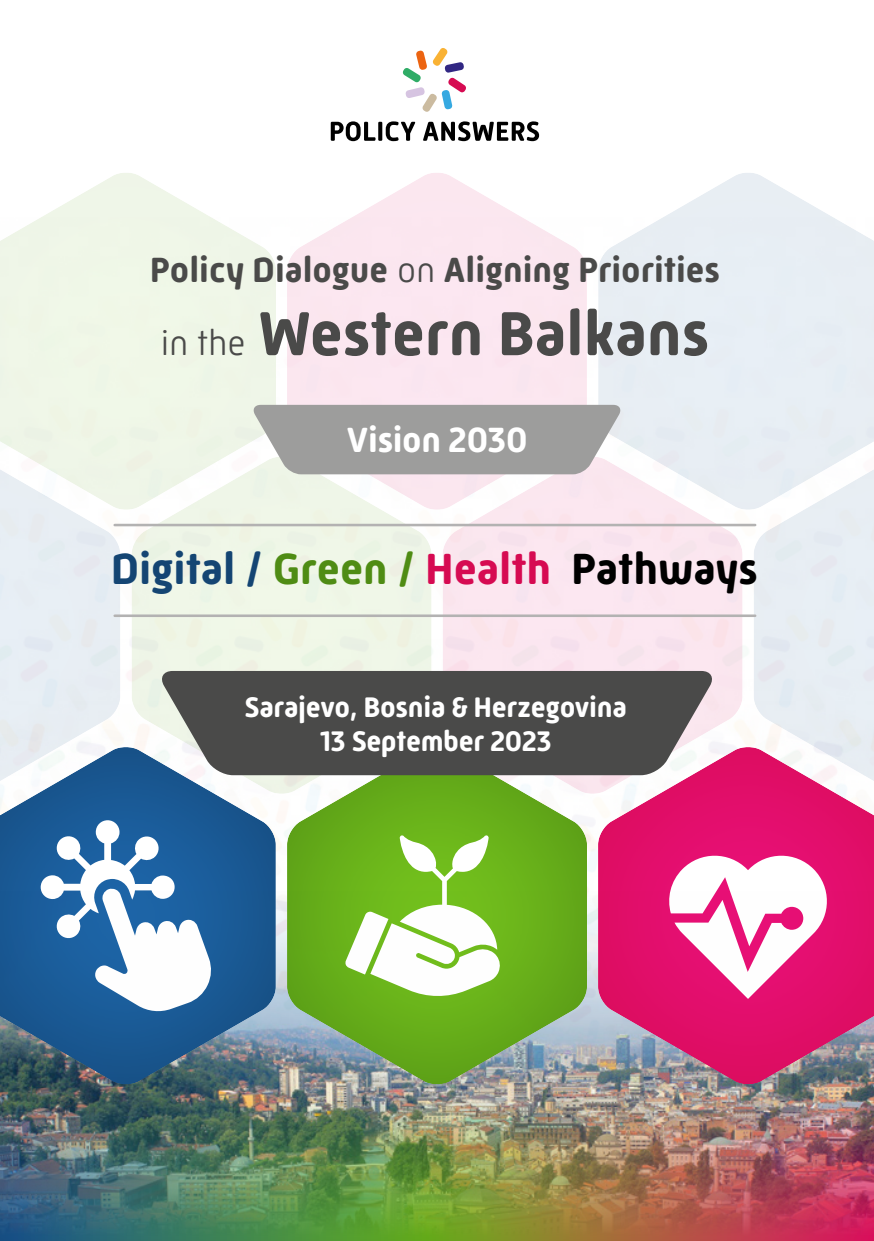
<style>
.page{position:relative;width:874px;height:1241px;background:#fff}
.page>*{position:absolute;margin:0;border:0;box-sizing:border-box;transform-origin:0 0}
.t1{font:700 63.52px "Mic 32 New Rounded";color:#4a4a49}
.t2{font:700 44.62px "Mic 32 New Rounded";color:#144573}
.t3{font:700 35.88px "Mic 32 New Rounded";color:#4a4a49}
.t4{font:700 35.88px "Mic 32 New Rounded";letter-spacing:-.01em;color:#fff}
.t5{font:700 28.88px/34.8px "Mic 32 New Rounded";letter-spacing:-.01em;color:#fff;text-align:center}
.s1{font-weight:300}
.s2{font-weight:300;font-size:35.88px}
.s3{color:#4f8c14}
.s4{color:#d60b52}
.s5{color:#000}
</style>
<div class="page">
<div style="left:597px;top:171px;width:276px;height:339px;background:#fff;opacity:.5"></div>
<div style="left:286px;top:171px;width:302px;height:339px;background:#fff;opacity:.5"></div>
<div style="left:0;top:455px;width:122px;height:339px;background:#e7eef3"></div>
<div style="left:753px;top:455px;width:120px;height:339px;background:#fff;opacity:.5"></div>
<div style="left:441px;top:450px;width:304px;height:347px;background:#fff;opacity:.5"></div>
<div style="left:131px;top:455px;width:302px;height:339px;background:#fff;opacity:.5"></div>
<div style="left:0;top:171px;width:278px;height:339px;background:#fff;opacity:.5"></div>
<div style="left:0;top:743px;width:279px;height:341px;background:#fff;opacity:.5"></div>
<svg style="left:41px;top:820px;width:171px;height:69px"></svg>
<div style="left:597px;top:743px;width:276px;height:342px;background:#fff;opacity:.5"></div>
<svg style="left:666px;top:851px;width:164px;height:38px"></svg>
<div style="left:286px;top:744px;width:303px;height:340px;background:#fff;opacity:.5"></div>
<svg style="left:345px;top:835px;width:155px;height:54px"></svg>
<svg style="left:402px;top:48px;width:64px;height:64px"></svg>
<svg style="left:330px;top:121px;width:45px;height:20px"></svg>
<svg style="left:378px;top:122px;width:4px;height:19px"></svg>
<svg style="left:385px;top:121px;width:30px;height:20px"></svg>
<svg style="left:423px;top:121px;width:116px;height:20px"></svg>
<hr style="left:115px;top:523px;width:639px;height:3px;background:#b3b2b2">
<hr style="left:115px;top:614px;width:639px;height:3px;background:#b3b2b2">
<svg style="left:159px;top:671px;width:555px;height:104px;background:#5a5959"></svg>
<svg style="left:252px;top:405px;width:369px;height:69px;background:#a5a5a4"></svg>
<div style="left:0;top:889px;width:873px;height:351px;background:#fff;opacity:.5"></div>
<p class="t3" style="left:150px;top:249px;width:571px">Policy Dialogue <span class="s1">on</span> Aligning Priorities</p>
<h1 class="t1" style="left:161px;top:297px;width:549px"><span class="s2">in the</span> Western Balkans</h1>
<p class="t4" style="left:346px;top:419px;width:182px">Vision 2030</p>
<h2 class="t2" style="left:111px;top:543px;width:648px">Digital / <span class="s3">Green /</span> <span class="s4">Health</span> <span class="s5">Pathways</span></h2>
<p class="t5" style="left:244px;top:689px;width:383px">Sarajevo, Bosnia &amp; Herzegovina<br>13 September 2023</p>
</div>
